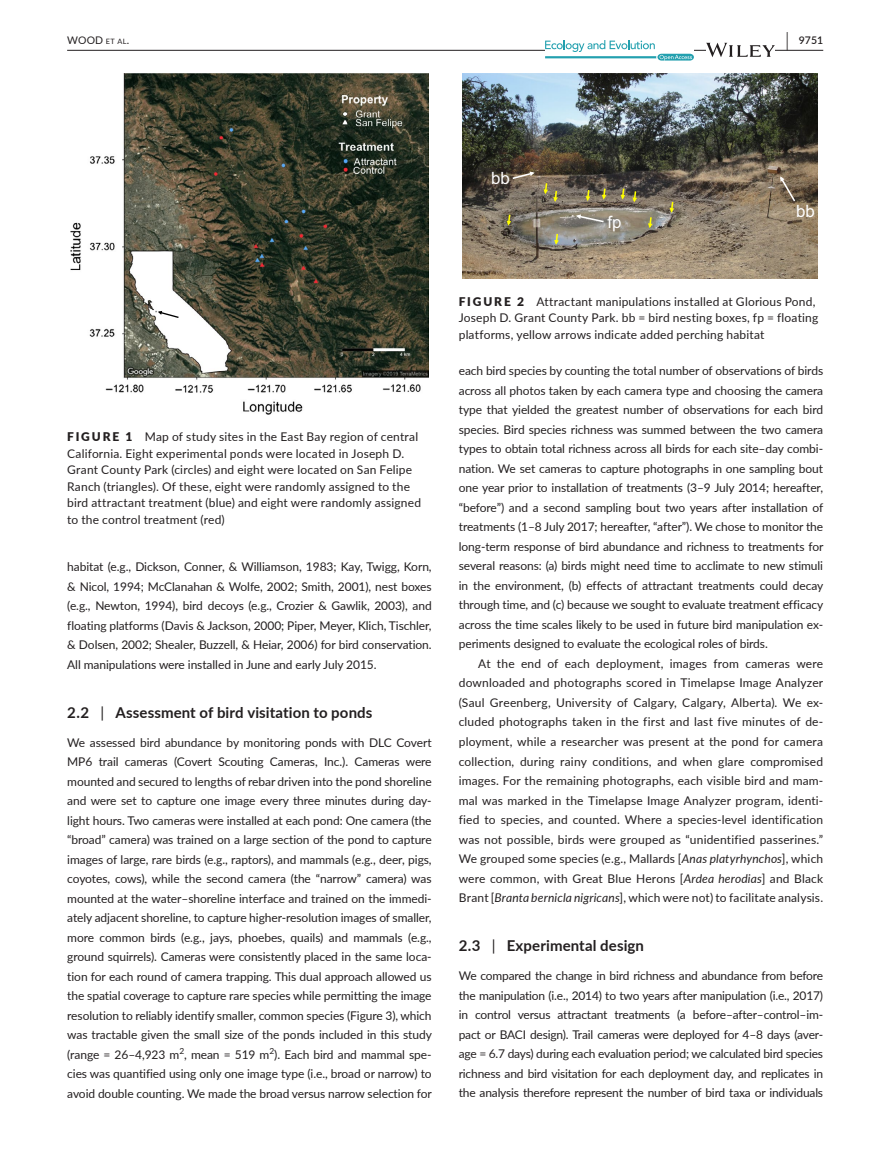
<style>
.page{position:relative;width:893px;height:1174px;background:#fff}
.page>*{position:absolute;margin:0;border:0;box-sizing:border-box;transform-origin:0 0}
.t1{font:600 19.5px "Lato";color:#231f20;scale:.48 1}
.t2{font:16.95px "Arial";color:#fff}
.t3{font:700 15px "Lato";letter-spacing:.005em;color:#231f20}
.t4{font:12px/19.5px "Lato";letter-spacing:.01em;color:#231f20;text-align:justify}
.t5{font:10.5px "Lato";color:#231f20}
.t6{font:600 10.5px "Lato";color:#231f20}
.s1{font-size:7.35px}
.s2{font-weight:900}
.s3{font-weight:400}
.s4{font-style:italic}
</style>
<div class="page">
<hr style="left:67px;top:50px;width:756px;height:1px;background:#231f20">
<svg style="left:545px;top:40px;width:149px;height:21px"></svg>
<svg style="left:706px;top:43px;width:69px;height:14px"></svg>
<div style="left:67px;top:73px;width:365px;height:341px;background:linear-gradient(to bottom,#fff,#fff)"></div>
<img style="left:71px;top:73px;width:357px;height:341px">
<svg style="left:342px;top:112px;width:5px;height:12px"></svg>
<svg style="left:157px;top:310px;width:23px;height:9px"></svg>
<img style="left:462px;top:73px;width:356px;height:206px">
<svg style="left:779px;top:176px;width:18px;height:27px"></svg>
<svg style="left:511px;top:171px;width:24px;height:9px"></svg>
<svg style="left:576px;top:214px;width:29px;height:9px"></svg>
<svg style="left:554px;top:232px;width:5px;height:13px"></svg>
<svg style="left:507px;top:213px;width:4px;height:13px"></svg>
<svg style="left:543px;top:181px;width:15px;height:21px"></svg>
<svg style="left:586px;top:188px;width:4px;height:13px"></svg>
<svg style="left:602px;top:187px;width:5px;height:13px"></svg>
<svg style="left:621px;top:187px;width:4px;height:13px"></svg>
<svg style="left:632px;top:190px;width:5px;height:12px"></svg>
<svg style="left:648px;top:215px;width:5px;height:13px"></svg>
<svg style="left:670px;top:200px;width:4px;height:13px"></svg>
<h1 class="t1" style="left:786px;top:26px;width:7px">|</h1>
<p class="t5" style="left:67px;top:33px;width:64px">WOOD <span class="s1">et al</span>.</p>
<p class="t6" style="left:799px;top:33px;width:26px">9751</p>
<h2 class="t2" style="left:491px;top:167px;width:20px">bb</h2>
<h2 class="t2" style="left:608px;top:211px;width:16px">fp</h2>
<h2 class="t2" style="left:796px;top:199px;width:20px">bb</h2>
<p class="t4" style="left:67px;top:428px;width:355px;line-height:16.5px;text-align:left"><span class="s2">FIGURE 1</span> Map of study sites in the East Bay region of central California. Eight experimental ponds were located in Joseph D.<br>Grant County Park (circles) and eight were located on San Felipe Ranch (triangles). Of these, eight were randomly assigned to the bird attractant treatment (blue) and eight were randomly assigned to the control treatment (red)</p>
<p class="t4" style="left:67px;top:556px;width:366px">habitat (e.g., Dickson, Conner, &amp; Williamson, 1983; Kay, Twigg, Korn, &amp; Nicol, 1994; McClanahan &amp; Wolfe, 2002; Smith, 2001), nest boxes (e.g., Newton, 1994), bird decoys (e.g., Crozier &amp; Gawlik, 2003), and floating platforms (Davis &amp; Jackson, 2000; Piper, Meyer, Klich, Tischler, &amp; Dolsen, 2002; Shealer, Buzzell, &amp; Heiar, 2006) for bird conservation.<br>All manipulations were installed in June and early July 2015.</p>
<p class="t3" style="left:67px;top:701px;width:307px">2.2 <span class="s3">|</span> Assessment of bird visitation to ponds</p>
<p class="t4" style="left:67px;top:732px;width:366px">We assessed bird abundance by monitoring ponds with DLC Covert MP6 trail cameras (Covert Scouting Cameras, Inc.). Cameras were mounted and secured to lengths of rebar driven into the pond shoreline and were set to capture one image every three minutes during day‐ light hours. Two cameras were installed at each pond: One camera (the “broad” camera) was trained on a large section of the pond to capture images of large, rare birds (e.g., raptors), and mammals (e.g., deer, pigs, coyotes, cows), while the second camera (the “narrow” camera) was mounted at the water–shoreline interface and trained on the immedi‐ ately adjacent shoreline, to capture higher‐resolution images of smaller, more common birds (e.g., jays, phoebes, quails) and mammals (e.g., ground squirrels). Cameras were consistently placed in the same loca‐ tion for each round of camera trapping. This dual approach allowed us the spatial coverage to capture rare species while permitting the image resolution to reliably identify smaller, common species (Figure 3), which was tractable given the small size of the ponds included in this study (range = 26–4,923 m<sup>2</sup>, mean = 519 m<sup>2</sup>). Each bird and mammal spe‐ cies was quantified using only one image type (i.e., broad or narrow) to avoid double counting. We made the broad versus narrow selection for</p>
<p class="t4" style="left:459px;top:292px;width:361px;line-height:16.5px;text-align:left"><span class="s2">FIGURE 2</span> Attractant manipulations installed at Glorious Pond,<br>Joseph D. Grant County Park. bb = bird nesting boxes, fp = floating platforms, yellow arrows indicate added perching habitat</p>
<p class="t4" style="left:459px;top:361px;width:366px">each bird species by counting the total number of observations of birds across all photos taken by each camera type and choosing the camera type that yielded the greatest number of observations for each bird species. Bird species richness was summed between the two camera types to obtain total richness across all birds for each site–day combi‐ nation. We set cameras to capture photographs in one sampling bout one year prior to installation of treatments (3–9 July 2014; hereafter, “before”) and a second sampling bout two years after installation of treatments (1–8 July 2017; hereafter, “after”). We chose to monitor the long‐term response of bird abundance and richness to treatments for several reasons: (a) birds might need time to acclimate to new stimuli in the environment, (b) effects of attractant treatments could decay through time, and (c) because we sought to evaluate treatment efficacy across the time scales likely to be used in future bird manipulation ex‐ periments designed to evaluate the ecological roles of birds.</p>
<p class="t4" style="left:459px;top:653px;width:366px;text-indent:20px">At the end of each deployment, images from cameras were downloaded and photographs scored in Timelapse Image Analyzer (Saul Greenberg, University of Calgary, Calgary, Alberta). We ex‐ cluded photographs taken in the first and last five minutes of de‐ ployment, while a researcher was present at the pond for camera collection, during rainy conditions, and when glare compromised images. For the remaining photographs, each visible bird and mam‐ mal was marked in the Timelapse Image Analyzer program, identi‐ fied to species, and counted. Where a species‐level identification was not possible, birds were grouped as “unidentified passerines.” We grouped some species (e.g., Mallards [<span class="s4">Anas platyrhynchos</span>], which were common, with Great Blue Herons [<span class="s4">Ardea herodias</span>] and Black Brant [<span class="s4">Branta bernicla nigricans</span>], which were not) to facilitate analysis.</p>
<p class="t3" style="left:459px;top:934px;width:187px">2.3 <span class="s3">|</span> Experimental design</p>
<p class="t4" style="left:459px;top:965px;width:366px">We compared the change in bird richness and abundance from before the manipulation (i.e., 2014) to two years after manipulation (i.e., 2017) in control versus attractant treatments (a before–after–control–im‐ pact or BACI design). Trail cameras were deployed for 4–8 days (aver‐ age = 6.7 days) during each evaluation period; we calculated bird species richness and bird visitation for each deployment day, and replicates in the analysis therefore represent the number of bird taxa or individuals</p>
</div>
